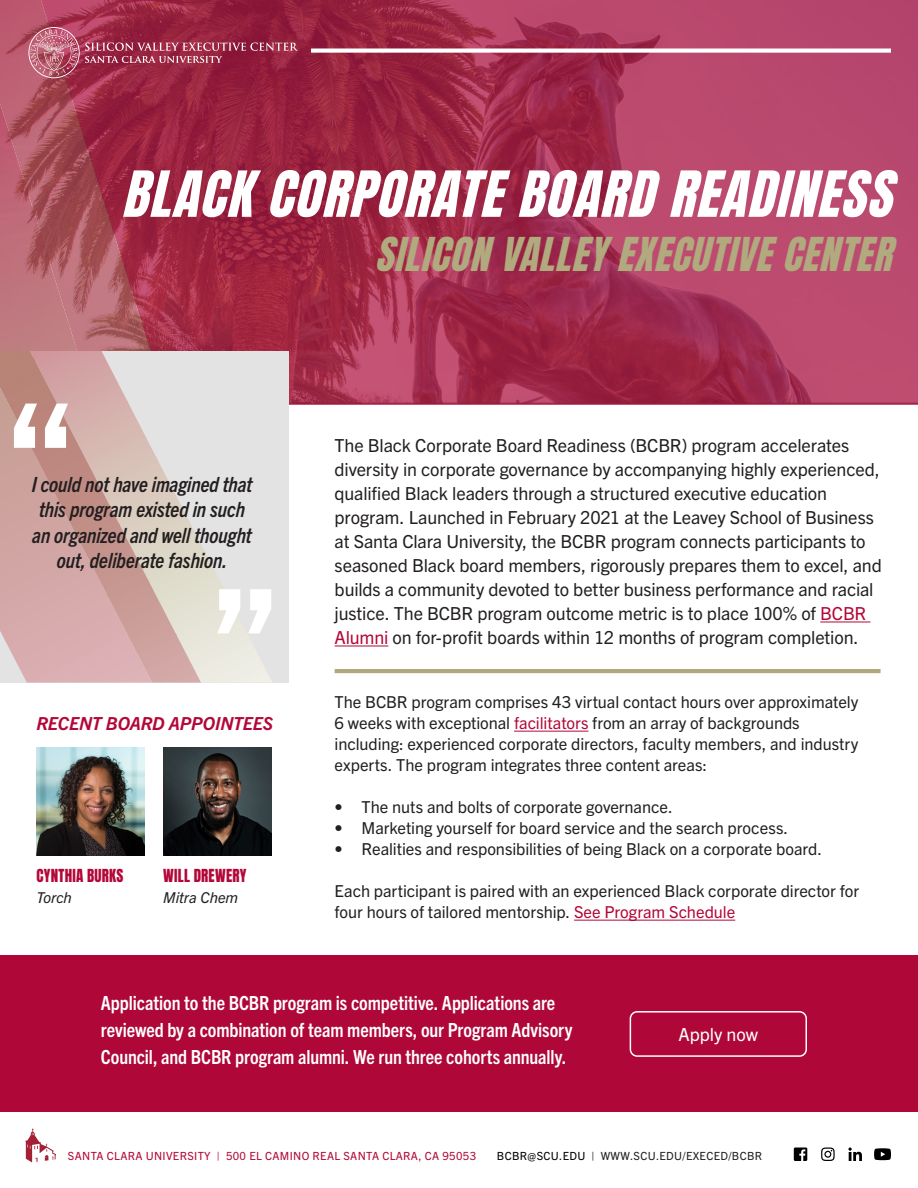
<style>
.page{position:relative;width:918px;height:1188px;background:#fff}
.page>*{position:absolute;margin:0;border:0;box-sizing:border-box;transform-origin:0 0}
.COVER_TITLE{font:italic 54px "Anton";color:#fff}
.COVER_TITLE-2{font:italic 39px "Anton";color:#b0aa7e}
.t1{font:italic 700 condensed 21px/25.2px "Trade Gothic Next LT Pro";letter-spacing:-.005em;color:#231f20;text-align:center}
.Callout_Text{font:700 condensed 19.5px/27px "Trade Gothic Next LT Pro";letter-spacing:-.005em;color:#fff}
.Body_Text_-_larger{font:18px/24px "Trade Gothic Next LT Pro";letter-spacing:-.005em;color:#231f20}
.t2{font:italic 700 18px "Trade Gothic Next LT Pro";letter-spacing:-.015em;color:#b30738}
.t3{font:18px "Trade Gothic Next LT Pro";letter-spacing:-.005em;color:#fff}
.Body_Text{font:16.5px/21px "Trade Gothic Next LT Pro";letter-spacing:-.005em;color:#231f20}
.t4{font:15px/21px "Anton";letter-spacing:.02em;color:#b30738}
.t5{font:11.25px "Trade Gothic Next LT Pro";letter-spacing:.03em;color:#b30738}
.t6{font:11.25px "Trade Gothic Next LT Pro";letter-spacing:.03em;color:#231f20}
.s1{font-family:"Trade Gothic Next LT Pro";font-style:italic;color:#231f20}
.s2{color:#b30738}
.s3{color:#000}
</style>
<div class="page">
<svg style="left:25px;top:1128px;width:31px;height:35px"></svg>
<svg style="left:794px;top:1148px;width:13px;height:13px"></svg>
<svg style="left:821px;top:1147px;width:14px;height:14px"></svg>
<svg style="left:848px;top:1148px;width:14px;height:13px"></svg>
<svg style="left:874px;top:1148px;width:17px;height:12px"></svg>
<svg style="left:49px;top:0;width:869px;height:405px;background:#a83354"></svg>
<img style="left:133px;top:291px;width:28px;height:60px">
<img style="left:105px;top:202px;width:28px;height:149px">
<img style="left:77px;top:111px;width:28px;height:240px">
<img style="left:49px;top:21px;width:28px;height:301px">
<img style="left:21px;top:0;width:28px;height:212px">
<img style="left:0;top:0;width:21px;height:128px">
<img style="left:0;top:212px;width:69px;height:139px">
<img style="left:68px;top:322px;width:18px;height:29px">
<img style="left:0;top:128px;width:34px;height:85px">
<img style="left:0;top:98px;width:8px;height:31px">
<hr style="left:820px;top:622px;width:51px;height:1px;background:#b30738">
<hr style="left:335px;top:646px;width:53px;height:1px;background:#b30738">
<hr style="left:514px;top:731px;width:74px;height:1px;background:#b30738">
<hr style="left:574px;top:920px;width:161px;height:1px;background:#b30738">
<div style="left:311px;top:48px;width:580px;height:5px;background:#fff"></div>
<hr style="left:335px;top:669px;width:546px;height:4px;background:#b0a97e">
<img style="left:36px;top:747px;width:108px;height:108px">
<img style="left:163px;top:747px;width:108px;height:108px">
<div style="left:0;top:955px;width:918px;height:156px;background:#ae0738"></div>
<div style="left:0;top:351px;width:288px;height:332px;background:#e3e3e3"></div>
<img style="left:251px;top:633px;width:20px;height:49px">
<img style="left:229px;top:633px;width:22px;height:49px">
<img style="left:208px;top:558px;width:21px;height:124px">
<img style="left:181px;top:506px;width:27px;height:127px">
<img style="left:152px;top:449px;width:29px;height:130px">
<img style="left:123px;top:393px;width:29px;height:130px">
<img style="left:94px;top:351px;width:29px;height:117px">
<div style="left:0;top:432px;width:54px;height:251px;background:#d6aaaa"></div>
<img style="left:0;top:433px;width:33px;height:250px">
<img style="left:0;top:595px;width:6px;height:48px">
<img style="left:183px;top:633px;width:18px;height:50px">
<img style="left:162px;top:579px;width:21px;height:104px">
<img style="left:119px;top:523px;width:43px;height:160px">
<img style="left:91px;top:468px;width:46px;height:184px">
<img style="left:62px;top:413px;width:46px;height:185px">
<img style="left:34px;top:358px;width:46px;height:185px">
<img style="left:12px;top:351px;width:40px;height:136px">
<img style="left:0;top:351px;width:23px;height:81px">
<svg style="left:217px;top:589px;width:54px;height:44px"></svg>
<svg style="left:14px;top:404px;width:54px;height:44px;background:#e5d0cc"></svg>
<div style="left:630px;top:1011px;width:177px;height:46px;border:2px solid #fff;border-radius:7px"></div>
<svg style="left:28px;top:27px;width:270px;height:51px;background:#a33b55"></svg>
<p class="COVER_TITLE" style="left:121px;top:167px;width:793px">BLACKCORPORATEBOARDREADINESS</p>
<p class="COVER_TITLE-2" style="left:375px;top:235px;width:533px">SILICONVALLEYEXECUTIVECENTER</p>
<p class="t1" style="left:32px;top:471px;width:222px">I could not have imagined that this program existed in such an organized and well thought out, deliberate fashion.</p>
<p class="t2" style="left:36px;top:711px;width:238px">RECENT BOARD APPOINTEES</p>
<p class="t4" style="left:36px;top:866px;width:89px">CYNTHIA BURKS<br><span class="s1">Torch</span></p>
<p class="t4" style="left:163px;top:866px;width:85px">WILL DREWERY<br><span class="s1">Mitra Chem</span></p>
<p class="Body_Text_-_larger" style="left:335px;top:432px;width:549px">The Black Corporate Board Readiness (BCBR) program accelerates diversity in corporate governance by accompanying highly experienced, qualified Black leaders through a structured executive education program. Launched in February 2021 at the Leavey School of Business at Santa Clara University, the BCBR program connects participants to seasoned Black board members, rigorously prepares them to excel, and builds a community devoted to better business performance and racial justice. The BCBR program outcome metric is to place 100% of <span class="s2">BCBR Alumni</span> on for-profit boards within 12 months of program completion.</p>
<p class="Body_Text" style="left:335px;top:691px;width:525px">The BCBR program comprises 43 virtual contact hours over approximately 6 weeks with exceptional <span class="s2">facilitators</span> from an array of backgrounds including: experienced corporate directors, faculty members, and industry experts. The program integrates three content areas:</p>
<p class="Body_Text" style="left:335px;top:796px;width:340px">• The nuts and bolts of corporate governance.</p>
<p class="Body_Text" style="left:335px;top:817px;width:455px">• Marketing yourself for board service and the search process.</p>
<p class="Body_Text" style="left:335px;top:838px;width:489px">• Realities and responsibilities of being Black on a corporate board.</p>
<p class="Body_Text" style="left:335px;top:880px;width:526px">Each participant is paired with an experienced Black corporate director for four hours of tailored mentorship. <span class="s2">See Program Schedule</span></p>
<p class="Callout_Text" style="left:101px;top:988px;width:473px">Application to the BCBR program is competitive. Applications are reviewed by a combination of team members, our Program Advisory<br>Council, and BCBR program alumni. We run three cohorts annually.</p>
<p class="t3" style="left:679px;top:1022px;width:81px">Apply now</p>
<p class="t5" style="left:68px;top:1148px;width:410px">SANTA CLARA UNIVERSITY | 500 EL CAMINO REAL SANTA CLARA, CA 95053</p>
<p class="t6" style="left:497px;top:1148px;width:267px"><span class="s3">BCBR@SCU.EDU</span> | WWW.SCU.EDU/EXECED/BCBR</p>
</div>
